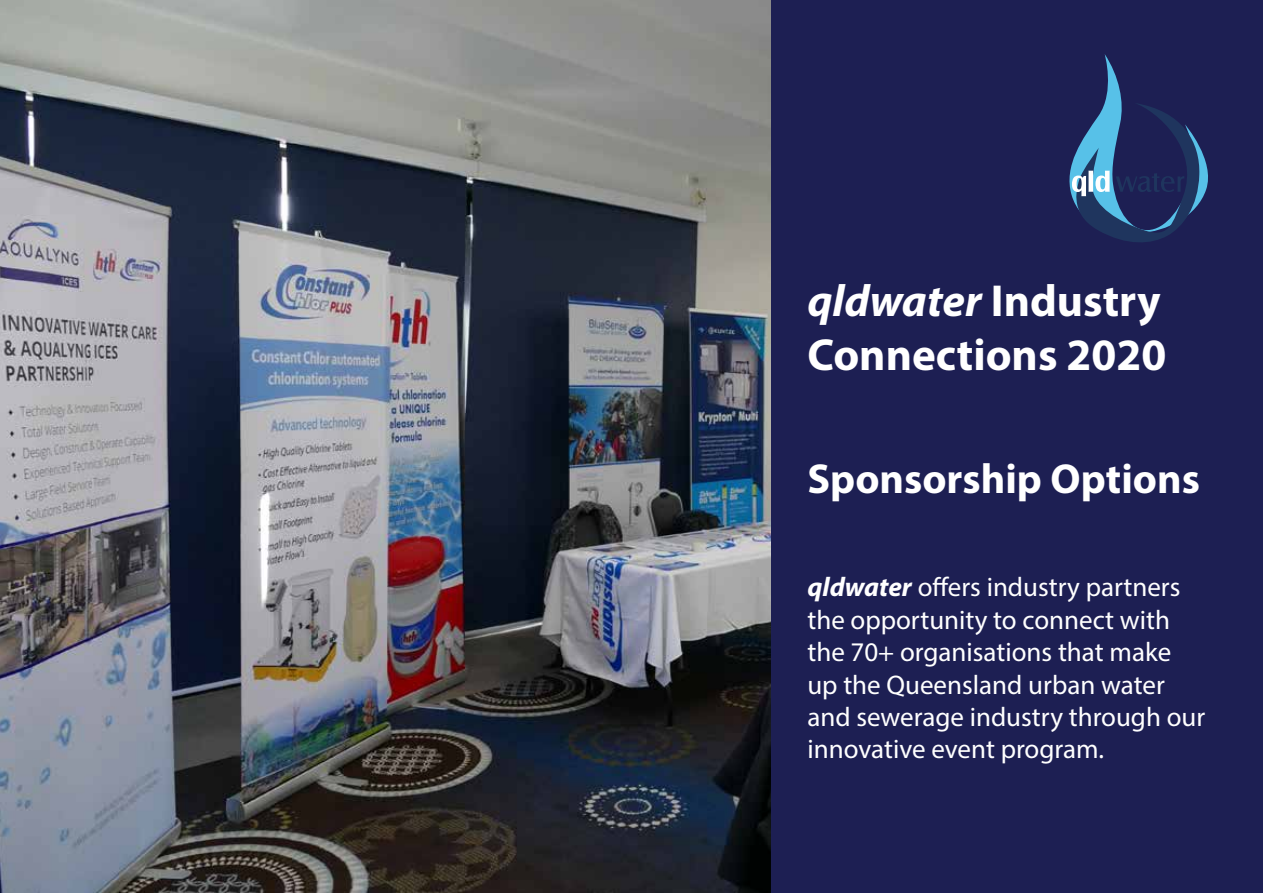
<style>
.page{position:relative;width:1263px;height:893px;background:#fff}
.page>*{position:absolute;margin:0;border:0;box-sizing:border-box;transform-origin:0 0}
.t1{font:700 45px/54px "Myriad Pro";color:#fff}
.t2{font:700 42px "Myriad Pro";color:#fff}
.t3{font:27px/32.4px "Myriad Pro";color:#fff}
.s1{font-style:italic}
.s2{font-weight:700;font-style:italic}
</style>
<div class="page">
<div style="left:731px;top:0;width:532px;height:893px;background:#1d1f53"></div>
<img style="left:0;top:0;width:770px;height:893px">
<svg style="left:1069px;top:54px;width:139px;height:188px"></svg>
<h1 class="t1" style="left:807px;top:272px;width:361px"><span class="s1">qldwater</span> Industry<br>Connections 2020</h1>
<h2 class="t2" style="left:807px;top:451px;width:394px">Sponsorship Options</h2>
<p class="t3" style="left:807px;top:571px;width:399px"><span class="s2">qldwater</span> offers industry partners the opportunity to connect with the 70+ organisations that make up the Queensland urban water and sewerage industry through our innovative event program.</p>
</div>
